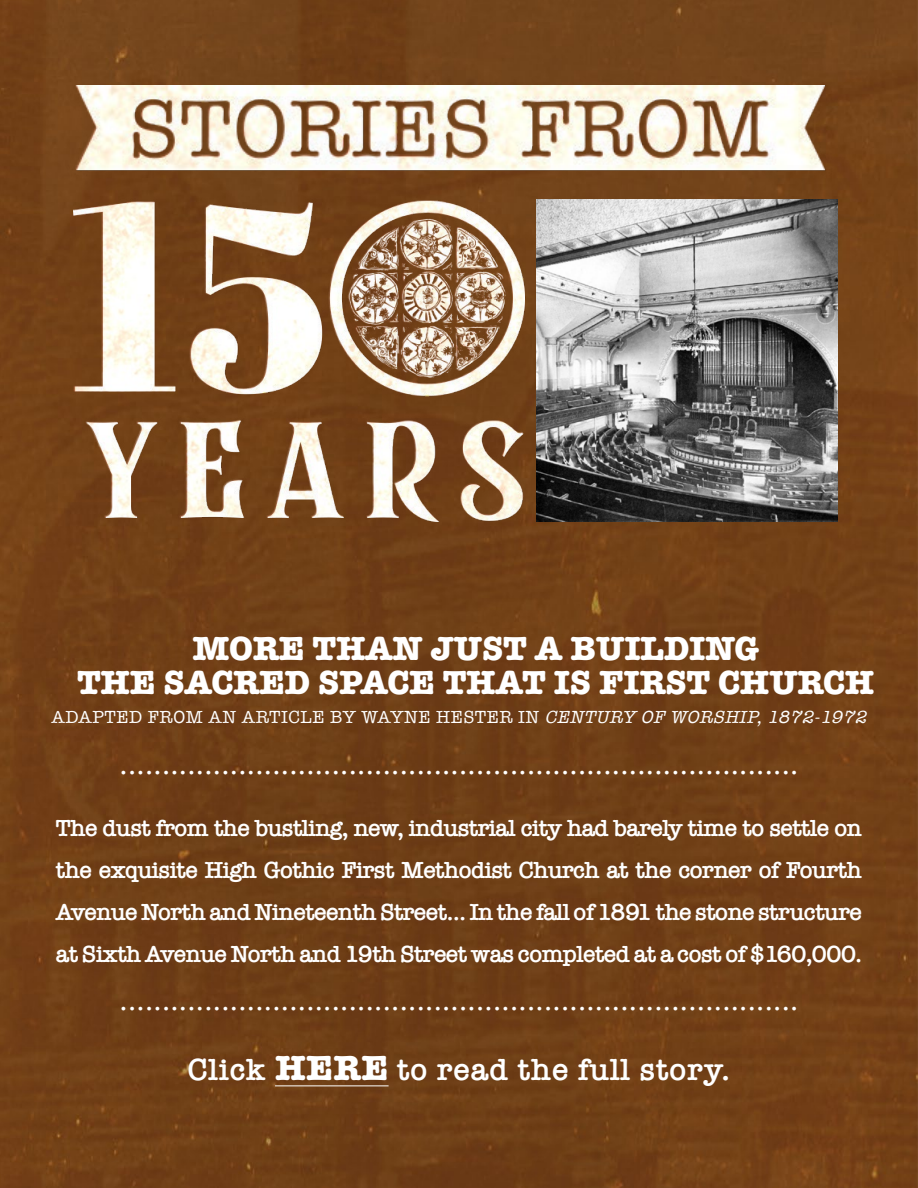
<style>
.page{position:relative;width:918px;height:1188px;background:#714017}
.page>*{position:absolute;margin:0;border:0;box-sizing:border-box;transform-origin:0 0}
.t1{font:700 34.5px/34.5px "American Typewriter";letter-spacing:-.01em;color:#fff;text-align:center}
.t2{font:600 31.5px "American Typewriter";letter-spacing:.025em;color:#fff}
.t3{font:30px "American Typewriter";color:#fff}
.t4{font:600 24px/42px "American Typewriter";letter-spacing:-.03em;color:#fff;text-align:justify}
.t5{font:18px "American Typewriter";letter-spacing:.03em;color:#fff}
.s1{font-style:italic}
.s2{font-weight:700;font-size:36px}
</style>
<div class="page">
<img style="left:537px;top:199px;width:301px;height:322px">
<img style="left:74px;top:193px;width:450px;height:329px">
<img style="left:55px;top:85px;width:790px;height:91px">
<hr style="left:275px;top:1086px;width:114px;height:1px;background:#fff">
<h1 class="t1" style="left:77px;top:629px;width:799px">MORE THAN JUST A BUILDING<br>THE SACRED SPACE THAT IS FIRST CHURCH</h1>
<p class="t5" style="left:52px;top:704px;width:822px">ADAPTED FROM AN ARTICLE BY WAYNE HESTER IN <span class="s1">CENTURY OF WORSHIP,1872-1972</span></p>
<p class="t3" style="left:120px;top:741px;width:680px">................................................................................</p>
<p class="t4" style="left:56px;top:806px;width:808px">The dust from the bustling, new, industrial city had barely time to settle on the exquisite High Gothic First Methodist Church at the corner of Fourth Avenue North and Nineteenth Street… In the fall of 1891 the stone structure at Sixth Avenue North and 19th Street was completed at a cost of $160,000.</p>
<p class="t3" style="left:120px;top:977px;width:680px">................................................................................</p>
<h2 class="t2" style="left:188px;top:1045px;width:544px">Click <span class="s2">HERE</span> to read the full story.</h2>
</div>
